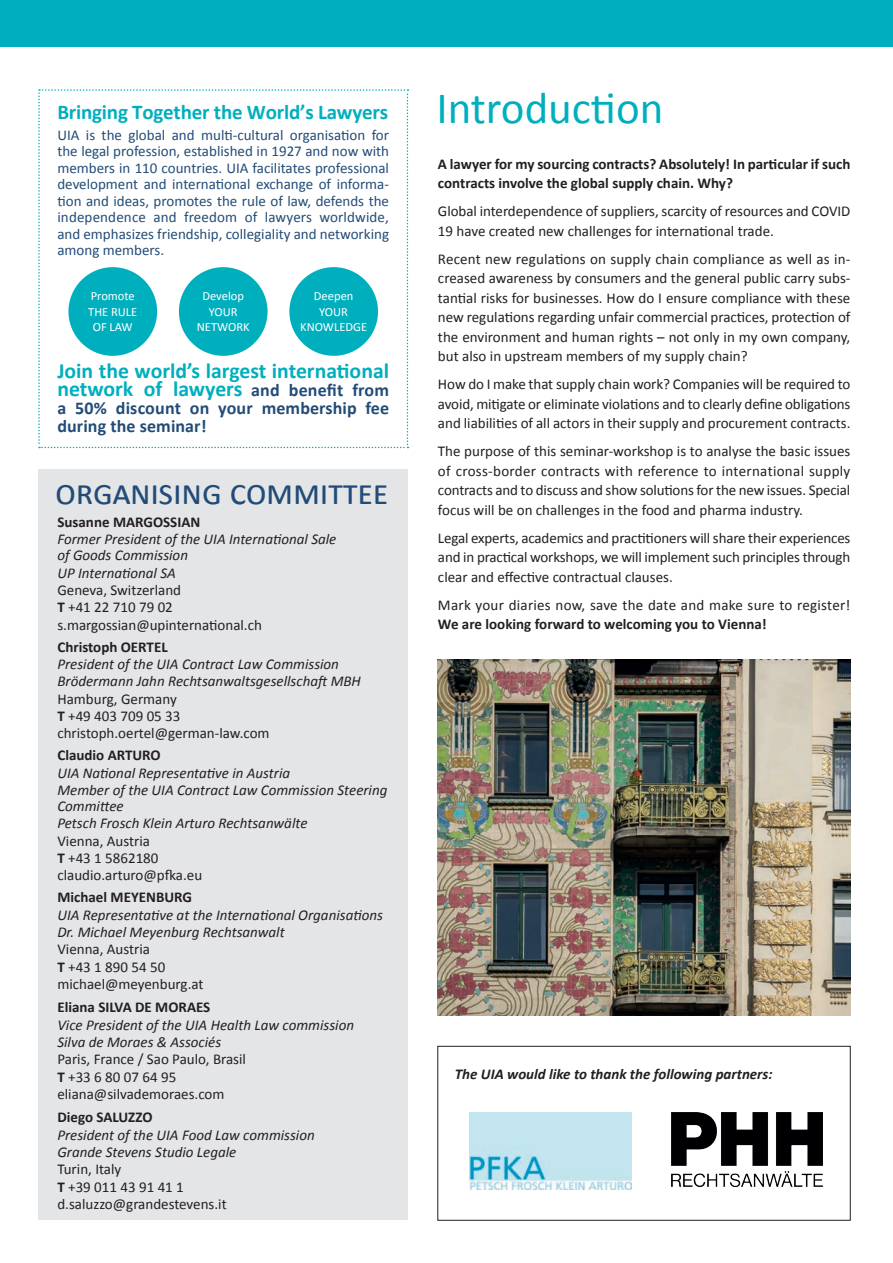
<style>
.page{position:relative;width:893px;height:1263px;background:#fff}
.page>*{position:absolute;margin:0;border:0;box-sizing:border-box;transform-origin:0 0}
.t1{font:45px "Calibri";color:#00afbe}
.t2{font:36px "Calibri";letter-spacing:-.01em;color:#224c77}
.t3{font:700 21.75px/18px "Calibri";color:#00afbe}
.t4{font:700 21px "Calibri";letter-spacing:-.01em;color:#00afbe}
.t5{font:700 18px/18px "Calibri";letter-spacing:.005em;color:#224c77}
.t6{font:15px/19.5px "Calibri";color:#231f20}
.t7{font:italic 15px/17px "Calibri";color:#231f20}
.t8{font:15px/16.5px "Calibri";color:#224c77;text-align:justify}
.t9{font:700 15px/19.5px "Calibri";color:#231f20}
.t10{font:italic 700 15px "Calibri";color:#231f20}
.t11{font:12.45px/15px "Calibri";color:#fff;text-align:center}
.s1{font-size:18px;color:#224c77}
.s2{font-weight:700}
</style>
<div class="page">
<div style="left:38px;top:469px;width:370px;height:751px;background:#e4e5e7"></div>
<img style="left:438px;top:659px;width:412px;height:356px">
<div style="left:0;top:0;width:893px;height:47px;background:#00afbe"></div>
<div style="left:438px;top:1046px;width:412px;height:174px;border:1px solid #231f20"></div>
<img style="left:671px;top:1112px;width:152px;height:75px">
<img style="left:469px;top:1113px;width:163px;height:76px">
<svg style="left:38px;top:89px;width:370px;height:359px"></svg>
<div style="left:68px;top:267px;width:89px;height:89px;background:#00afbe;border-radius:50%"></div>
<div style="left:179px;top:267px;width:89px;height:89px;background:#00afbe;border-radius:50%"></div>
<div style="left:289px;top:267px;width:89px;height:89px;background:#00afbe;border-radius:50%"></div>
<h3 class="t4" style="left:57px;top:99px;width:332px">Bringing Together the World’s Lawyers</h3>
<p class="t8" style="left:57px;top:126px;width:333px">UIA is the global and multi-cultural organisation for the legal profession, established in 1927 and now with members in 110 countries. UIA facilitates professional development and international exchange of informa&shy;tion and ideas, promotes the rule of law, defends the independence and freedom of lawyers worldwide, and emphasizes friendship, collegiality and networking among members.</p>
<p class="t11" style="left:88px;top:288px;width:51px">Promote<br>THE RULE<br>OF LAW</p>
<p class="t11" style="left:197px;top:288px;width:54px">Develop<br>YOUR<br>NETWORK</p>
<p class="t11" style="left:300px;top:288px;width:68px">Deepen<br>YOUR<br>KNOWLEDGE</p>
<h3 class="t3" style="left:57px;top:361px;width:333px">Join the world’s largest international network of lawyers <span class="s1">and benefit from</span></h3>
<p class="t5" style="left:57px;top:399px;width:333px">a 50% discount on your membership fee during the seminar!</p>
<h2 class="t2" style="left:55px;top:470px;width:335px">organising committee</h2>
<p class="t9" style="left:57px;top:511px;width:144px">Susanne MARGOSSIAN</p>
<p class="t7" style="left:57px;top:530px;width:281px">Former President of the UIA International Sale of Goods Commission<br>UP International SA</p>
<p class="t6" style="left:57px;top:581px;width:206px;line-height:17.2px">Geneva, Switzerland<br><span class="s2">T</span> +41 22 710 79 02 s.margossian@upinternational.ch</p>
<p class="t9" style="left:57px;top:636px;width:112px">Christoph OERTEL</p>
<p class="t7" style="left:57px;top:654px;width:305px;line-height:17.4px">President of the UIA Contract Law Commission<br>Brödermann Jahn Rechtsanwaltsgesellschaft MBH</p>
<p class="t6" style="left:57px;top:689px;width:214px;line-height:17.4px">Hamburg, Germany<br><span class="s2">T</span> +49 403 709 05 33 christoph.oertel@german-law.com</p>
<p class="t9" style="left:57px;top:745px;width:105px">Claudio ARTURO</p>
<p class="t7" style="left:57px;top:763px;width:332px">UIA National Representative in Austria<br>Member of the UIA Contract Law Commission Steering Committee<br>Petsch Frosch Klein Arturo Rechtsanwälte</p>
<p class="t6" style="left:57px;top:831px;width:146px;line-height:17.4px">Vienna, Austria<br><span class="s2">T</span> +43 1 5862180 claudio.arturo@pfka.eu</p>
<p class="t9" style="left:57px;top:887px;width:136px">Michael MEYENBURG</p>
<p class="t7" style="left:57px;top:905px;width:327px;line-height:17.4px">UIA Representative at the International Organisations<br>Dr. Michael Meyenburg Rechtsanwalt</p>
<p class="t6" style="left:57px;top:940px;width:148px;line-height:17.4px">Vienna, Austria<br><span class="s2">T</span> +43 1 890 54 50 michael@meyenburg.at</p>
<p class="t9" style="left:57px;top:997px;width:154px">Eliana SILVA DE MORAES</p>
<p class="t7" style="left:57px;top:1015px;width:298px">Vice President of the UIA Health Law commission<br>Silva de Moraes &amp; Associés</p>
<p class="t6" style="left:57px;top:1050px;width:190px;line-height:17.2px">Paris, France / Sao Paulo, Brasil<br><span class="s2">T</span> +33 6 80 07 64 95 eliana@silvademoraes.com</p>
<p class="t9" style="left:57px;top:1107px;width:97px">Diego SALUZZO</p>
<p class="t7" style="left:57px;top:1125px;width:259px">President of the UIA Food Law commission<br>Grande Stevens Studio Legale</p>
<p class="t6" style="left:57px;top:1160px;width:171px;line-height:17.2px">Turin, Italy<br><span class="s2">T</span> +39 011 43 91 41 1 d.saluzzo@grandestevens.it</p>
<h1 class="t1" style="left:436px;top:80px;width:229px">Introduction</h1>
<p class="t9" style="left:438px;top:153px;width:414px">A lawyer for my sourcing contracts? Absolutely! In particular if such contracts involve the global supply chain. Why?</p>
<p class="t6" style="left:438px;top:201px;width:414px">Global interdependence of suppliers, scarcity of resources and COVID<br>19 have created new challenges for international trade.</p>
<p class="t6" style="left:438px;top:248px;width:414px;text-align:justify">Recent new regulations on supply chain compliance as well as in&shy;creased awareness by consumers and the general public carry subs&shy;tantial risks for businesses. How do I ensure compliance with these new regulations regarding unfair commercial practices, protection of the environment and human rights – not only in my own company, but also in upstream members of my supply chain?</p>
<p class="t6" style="left:438px;top:374px;width:414px;text-align:justify">How do I make that supply chain work? Companies will be required to avoid, mitigate or eliminate violations and to clearly define obligations and liabilities of all actors in their supply and procurement contracts.</p>
<p class="t6" style="left:438px;top:441px;width:414px;text-align:justify">The purpose of this seminar-workshop is to analyse the basic issues of cross-border contracts with reference to international supply contracts and to discuss and show solutions for the new issues. Special focus will be on challenges in the food and pharma industry.</p>
<p class="t6" style="left:438px;top:527px;width:414px;text-align:justify">Legal experts, academics and practitioners will share their experiences and in practical workshops, we will implement such principles through clear and effective contractual clauses.</p>
<p class="t6" style="left:438px;top:594px;width:414px">Mark your diaries now, save the date and make sure to register!</p>
<p class="t9" style="left:438px;top:614px;width:330px">We are looking forward to welcoming you to Vienna!</p>
<p class="t10" style="left:455px;top:1064px;width:319px">The UIA would like to thank the following partners:</p>
</div>
